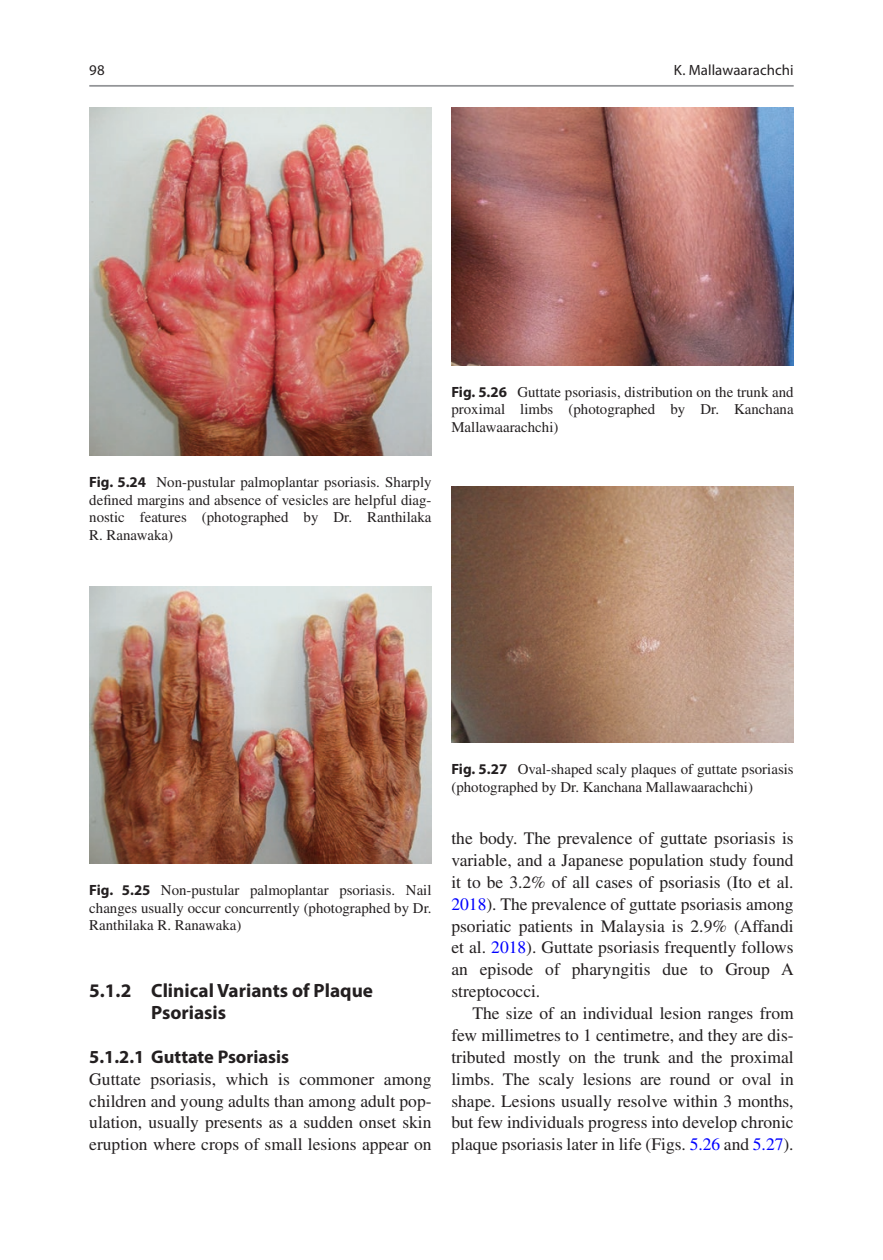
<style>
.page{position:relative;width:883px;height:1260px;background:#fff}
.page>*{position:absolute;margin:0;border:0;box-sizing:border-box;transform-origin:0 0}
.t1{font:700 19.25px/21.9px "Myriad Pro";color:#231f20}
.t2{font:700 18.38px "Myriad Pro";color:#231f20}
.t3{font:17.5px/21.9px "Times LT Std";color:#231f20;text-align:justify}
.t4{font:14.88px/17.5px "Times LT Std";color:#231f20;text-align:justify}
.t5{font:14.88px "Myriad Pro Regular 2";letter-spacing:.005em;color:#231f20}
.t6{font:14.88px "Myriad Pro";color:#231f20}
.s1{font-family:"Myriad Pro";font-weight:700}
.s2{color:#00f}
</style>
<div class="page">
<img style="left:90px;top:107px;width:341px;height:349px">
<img style="left:90px;top:587px;width:341px;height:277px">
<img style="left:452px;top:107px;width:341px;height:259px">
<img style="left:452px;top:486px;width:341px;height:257px">
<hr style="left:89px;top:85px;width:705px;height:2px;background:#939598">
<p class="t6" style="left:89px;top:61px;width:17px">98</p>
<p class="t5" style="left:674px;top:61px;width:121px">K. Mallawaarachchi</p>
<p class="t4" style="left:89px;top:473px;width:344px"><span class="s1">Fig. 5.24</span> Non-pustular palmoplantar psoriasis. Sharply defined margins and absence of vesicles are helpful diag&shy;nostic features (photographed by Dr. Ranthilaka R. Ranawaka)</p>
<p class="t4" style="left:451px;top:383px;width:344px"><span class="s1">Fig. 5.26</span> Guttate psoriasis, distribution on the trunk and proximal limbs (photographed by Dr. Kanchana Mallawaarachchi)</p>
<p class="t4" style="left:89px;top:881px;width:344px"><span class="s1">Fig. 5.25</span> Non-pustular palmoplantar psoriasis. Nail changes usually occur concurrently (photographed by Dr.<br>Ranthilaka R. Ranawaka)</p>
<p class="t1" style="left:151px;top:979px;width:223px;text-indent:-62px">5.1.2 Clinical Variants of Plaque<br>Psoriasis</p>
<p class="t2" style="left:89px;top:1045px;width:201px">5.1.2.1 Guttate Psoriasis</p>
<p class="t3" style="left:89px;top:1068px;width:344px">Guttate psoriasis, which is commoner among children and young adults than among adult pop&shy;ulation, usually presents as a sudden onset skin eruption where crops of small lesions appear on</p>
<p class="t4" style="left:451px;top:760px;width:344px"><span class="s1">Fig. 5.27</span> Oval-shaped scaly plaques of guttate psoriasis (photographed by Dr. Kanchana Mallawaarachchi)</p>
<p class="t3" style="left:451px;top:827px;width:344px">the body. The prevalence of guttate psoriasis is variable, and a Japanese population study found it to be 3.2% of all cases of psoriasis (Ito et al.<br><span class="s2">2018</span>). The prevalence of guttate psoriasis among psoriatic patients in Malaysia is 2.9% (Affandi et al. <span class="s2">2018</span>). Guttate psoriasis frequently follows an episode of pharyngitis due to Group A streptococci.</p>
<p class="t3" style="left:451px;top:1002px;width:344px;text-indent:21px">The size of an individual lesion ranges from few millimetres to 1 centimetre, and they are dis&shy;tributed mostly on the trunk and the proximal limbs. The scaly lesions are round or oval in shape. Lesions usually resolve within 3 months, but few individuals progress into develop chronic plaque psoriasis later in life (Figs. <span class="s2">5.26</span> and <span class="s2">5.27</span>).</p>
</div>
